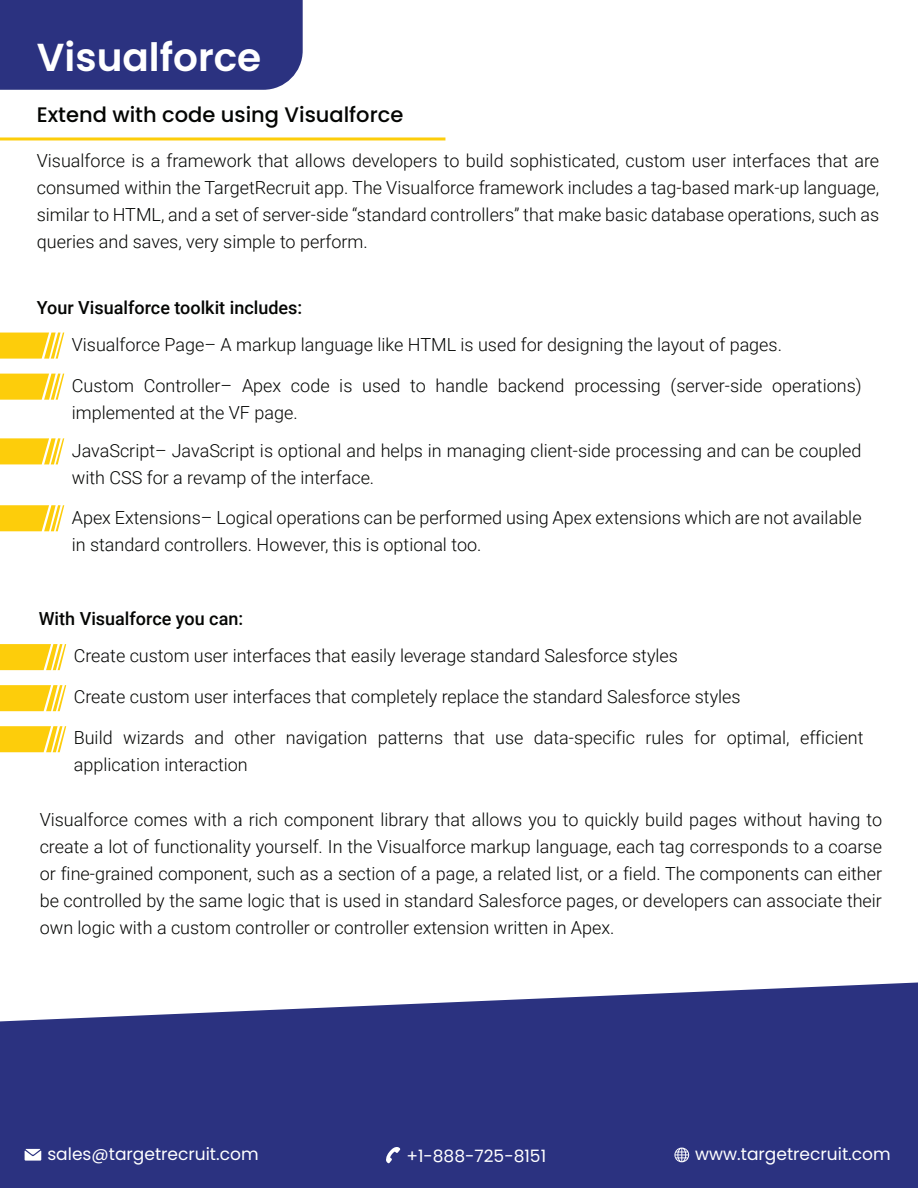
<style>
.page{position:relative;width:918px;height:1188px;background:#fff}
.page>*{position:absolute;margin:0;border:0;box-sizing:border-box;transform-origin:0 0}
.t1{font:600 39px "Poppins";color:#fff}
.t2{font:500 21px "Poppins";color:#040503}
.t3{font:300 18px/27px "Roboto";color:#040503}
.t4{font:500 18px "Roboto";color:#040503}
.t5{font:17.1px "Poppins";color:#fff}
</style>
<div class="page">
<div style="left:0;top:0;width:303px;height:90px;background:#2b3280"></div>
<hr style="left:0;top:137px;width:445px;height:3px;background:#fdcd0b">
<svg style="left:0;top:333px;width:64px;height:26px;background:#fdd432"></svg>
<svg style="left:0;top:374px;width:64px;height:26px;background:#fdd431"></svg>
<svg style="left:0;top:438px;width:64px;height:26px;background:#fdd431"></svg>
<svg style="left:0;top:505px;width:64px;height:26px;background:#fdd430"></svg>
<svg style="left:0;top:644px;width:66px;height:26px;background:#fdd42e"></svg>
<svg style="left:0;top:685px;width:66px;height:26px;background:#fdd42e"></svg>
<svg style="left:0;top:726px;width:66px;height:26px;background:#fdd42f"></svg>
<svg style="left:0;top:982px;width:918px;height:206px;background:#3f458c"></svg>
<svg style="left:25px;top:1149px;width:16px;height:12px"></svg>
<svg style="left:385px;top:1147px;width:15px;height:16px"></svg>
<svg style="left:674px;top:1148px;width:15px;height:14px"></svg>
<h1 class="t1" style="left:37px;top:35px;width:226px">Visualforce</h1>
<p class="t2" style="left:37px;top:102px;width:368px">Extend with code using Visualforce</p>
<p class="t3" style="left:37px;top:147px;width:844px;text-align:justify">Visualforce is a framework that allows developers to build sophisticated, custom user interfaces that are consumed within the TargetRecruit app. The Visualforce framework includes a tag-based mark-up language, similar to HTML, and a set of server-side “standard controllers” that make basic database operations, such as queries and saves, very simple to perform.</p>
<p class="t4" style="left:37px;top:295px;width:267px">Your Visualforce toolkit includes:</p>
<p class="t3" style="left:72px;top:330px;width:712px">Visualforce Page– A markup language like HTML is used for designing the layout of pages.</p>
<p class="t3" style="left:72px;top:371px;width:791px">Custom Controller– Apex code is used to handle backend processing (server-side operations) implemented at the VF page.</p>
<p class="t3" style="left:72px;top:436px;width:791px">JavaScript– JavaScript is optional and helps in managing client-side processing and can be coupled with CSS for a revamp of the interface.</p>
<p class="t3" style="left:72px;top:503px;width:791px">Apex Extensions– Logical operations can be performed using Apex extensions which are not available in standard controllers. However, this is optional too.</p>
<p class="t4" style="left:39px;top:606px;width:206px">With Visualforce you can:</p>
<p class="t3" style="left:74px;top:642px;width:606px">Create custom user interfaces that easily leverage standard Salesforce styles</p>
<p class="t3" style="left:74px;top:683px;width:668px">Create custom user interfaces that completely replace the standard Salesforce styles</p>
<p class="t3" style="left:74px;top:724px;width:791px">Build wizards and other navigation patterns that use data-specific rules for optimal, efficient application interaction</p>
<p class="t3" style="left:40px;top:805px;width:844px;text-align:justify">Visualforce comes with a rich component library that allows you to quickly build pages without having to create a lot of functionality yourself. In the Visualforce markup language, each tag corresponds to a coarse or fine-grained component, such as a section of a page, a related list, or a field. The components can either be controlled by the same logic that is used in standard Salesforce pages, or developers can associate their own logic with a custom controller or controller extension written in Apex.</p>
<p class="t5" style="left:47px;top:1144px;width:213px">sales@targetrecruit.com</p>
<p class="t5" style="left:406px;top:1146px;width:141px">+1-888-725-8151</p>
<p class="t5" style="left:695px;top:1144px;width:197px">www.targetrecruit.com</p>
</div>
